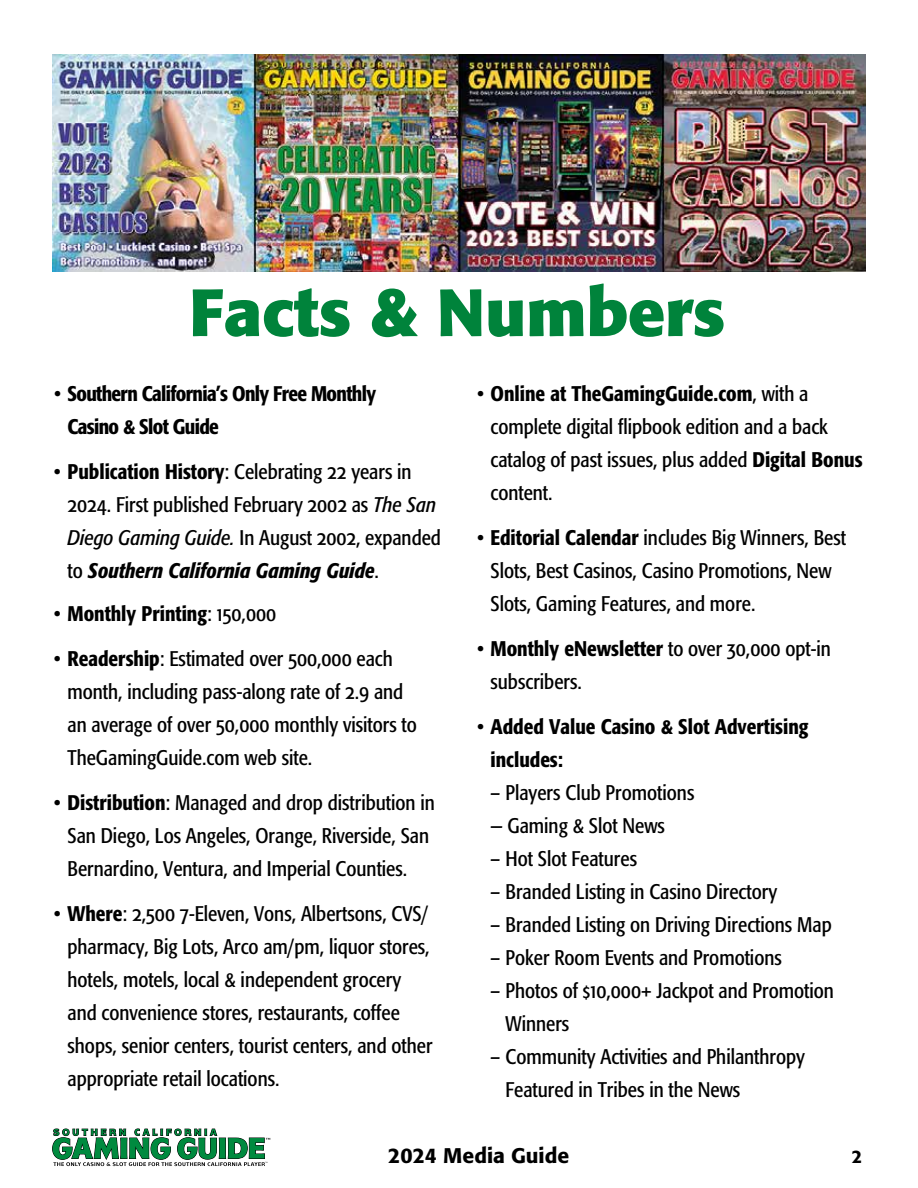
<style>
.page{position:relative;width:918px;height:1188px;background:#fff}
.page>*{position:absolute;margin:0;border:0;box-sizing:border-box;transform-origin:0 0}
.t1{font:700 66px "Formata";color:#00833b}
.t2{font:condensed 21px/33px "Formata";color:#000}
.t3{font:500 condensed 21px/33px "Formata";color:#000}
.t4{font:500 condensed 21px/33px "Formata";letter-spacing:-.03em;color:#000}
.t5{font:500 21px "Formata";color:#000}
.t6{font:500 18px "Formata";color:#000}
.s1{font-weight:400}
.s2{font-weight:500}
.s3{font-family:"Formata Condensed SC";font-stretch:normal}
.s4{font-style:italic}
.s5{font-weight:500;font-style:italic}
.s6{font-family:"Formata Condensed SC";font-weight:400;font-stretch:normal}
</style>
<div class="page">
<svg style="left:52px;top:1128px;width:218px;height:38px"></svg>
<img style="left:52px;top:54px;width:813px;height:218px">
<h1 class="t1" style="left:189px;top:271px;width:538px">Facts &amp; Numbers</h1>
<p class="t4" style="left:68px;top:377px;width:310px;text-indent:-14px"><span class="s1">•</span> Southern California’s Only Free Monthly<br>Casino &amp; Slot Guide</p>
<p class="t2" style="left:68px;top:456px;width:375px;text-indent:-14px">• <span class="s2">Publication History</span>: Celebrating <span class="s3">22</span> years in <span class="s3">2024</span>. First published February <span class="s3">2002</span> as <span class="s4">The San Diego Gaming Guide.</span> In August <span class="s3">2002</span>, expanded to <span class="s5">Southern California Gaming Guide</span>.</p>
<p class="t3" style="left:54px;top:597px;width:224px"><span class="s1">•</span> Monthly Printing<span class="s1">:</span> <span class="s6">150,000</span></p>
<p class="t2" style="left:68px;top:642px;width:351px;text-indent:-14px">• <span class="s2">Readership</span>: Estimated over <span class="s3">500,000</span> each month, including pass-along rate of <span class="s3">2.9</span> and an average of over <span class="s3">50,000</span> monthly visitors to TheGamingGuide.com web site.</p>
<p class="t2" style="left:68px;top:786px;width:369px;text-indent:-14px">• <span class="s2">Distribution</span>: Managed and drop distribution in<br>San Diego, Los Angeles, Orange, Riverside, San<br>Bernardino, Ventura, and Imperial Counties.</p>
<p class="t2" style="left:68px;top:897px;width:367px;text-indent:-14px">• <span class="s2">Where</span>: <span class="s3">2,500 7</span>-Eleven, Vons, Albertsons, CVS/ pharmacy, Big Lots, Arco am/pm, liquor stores, hotels, motels, local &amp; independent grocery and convenience stores, restaurants, coffee shops, senior centers, tourist centers, and other appropriate retail locations.</p>
<p class="t2" style="left:491px;top:377px;width:374px;text-indent:-14px">• <span class="s2">Online at TheGamingGuide.com</span>, with a complete digital flipbook edition and a back catalog of past issues, plus added <span class="s2">Digital Bonus </span>content.</p>
<p class="t2" style="left:491px;top:521px;width:357px;text-indent:-14px">• <span class="s2">Editorial Calendar</span> includes Big Winners, Best<br>Slots, Best Casinos, Casino Promotions, New<br>Slots, Gaming Features, and more.</p>
<p class="t2" style="left:491px;top:632px;width:342px;text-indent:-14px">• <span class="s2">Monthly eNewsletter</span> to over <span class="s3">30,000</span> opt-in subscribers.</p>
<p class="t3" style="left:491px;top:710px;width:320px;text-indent:-14px"><span class="s1">•</span> Added Value Casino &amp; Slot Advertising includes:</p>
<p class="t2" style="left:491px;top:776px;width:205px">– Players Club Promotions</p>
<p class="t2" style="left:491px;top:809px;width:176px">— Gaming &amp; Slot News</p>
<p class="t2" style="left:491px;top:842px;width:148px">– Hot Slot Features</p>
<p class="t2" style="left:491px;top:875px;width:288px">– Branded Listing in Casino Directory</p>
<p class="t2" style="left:491px;top:908px;width:343px">– Branded Listing on Driving Directions Map</p>
<p class="t2" style="left:491px;top:941px;width:293px">– Poker Room Events and Promotions</p>
<p class="t2" style="left:506px;top:974px;width:330px;text-indent:-15px">– Photos of <span class="s3">$10,000+</span> Jackpot and Promotion<br>Winners</p>
<p class="t2" style="left:506px;top:1040px;width:301px;text-indent:-15px">– Community Activities and Philanthropy<br>Featured in Tribes in the News</p>
<p class="t5" style="left:388px;top:1142px;width:183px">2024 Media Guide</p>
<p class="t6" style="left:852px;top:1145px;width:12px">2</p>
</div>
